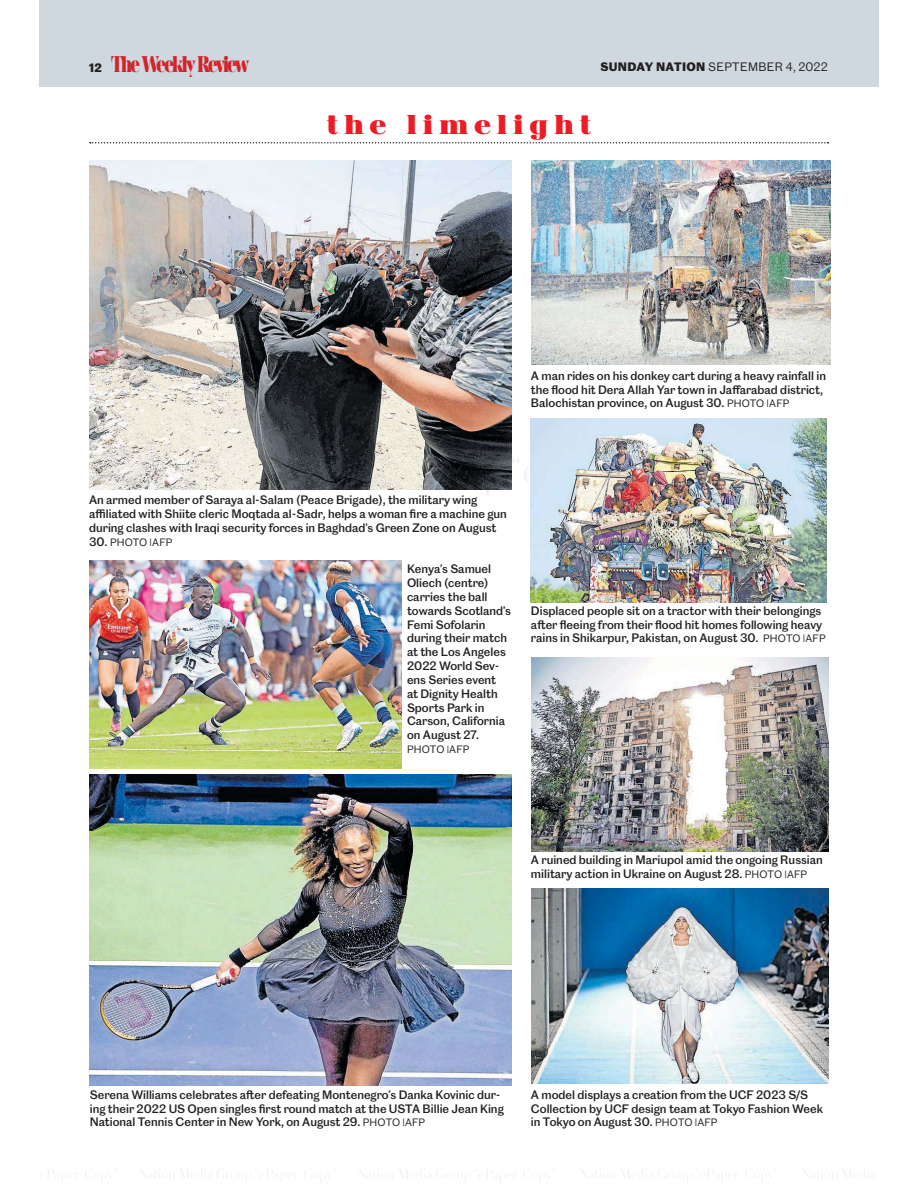
<style>
.page{position:relative;width:918px;height:1188px;background:#fff}
.page>*{position:absolute;margin:0;border:0;box-sizing:border-box;transform-origin:0 0}
.t1{font:900 28.2px "AW Conqueror Pro Didot S";letter-spacing:.2em;color:#ed1c24}
.t2{font:900 23.55px "AW Conqueror Pro Didot";letter-spacing:-.125em;color:#d2232a;scale:.67 1}
.t3{font:500 11.25px/13.8px "Caslon Doric";color:#231f20}
.t4{font:11.25px "Caslon Doric";letter-spacing:.03em;color:#231f20}
.t5{font:9.9px "Caslon Doric";letter-spacing:.02em;color:#231f20}
.s1{font-family:"Caslon Doric";font-weight:700;font-size:11.25px;color:#231f20}
.s2{font-weight:700}
.s3{font-weight:400;font-size:9.9px}
.s4{font-weight:500;font-size:11.25px}
</style>
<div class="page">
<svg style="left:405px;top:489px;width:96px;height:6px"></svg>
<svg style="left:511px;top:455px;width:20px;height:40px"></svg>
<svg style="left:40px;top:1169px;width:36px;height:10px"></svg>
<svg style="left:85px;top:1169px;width:32px;height:9px"></svg>
<svg style="left:140px;top:1169px;width:158px;height:14px"></svg>
<svg style="left:304px;top:1169px;width:32px;height:9px"></svg>
<svg style="left:359px;top:1169px;width:158px;height:14px"></svg>
<svg style="left:523px;top:1170px;width:26px;height:13px"></svg>
<svg style="left:581px;top:1169px;width:155px;height:14px"></svg>
<svg style="left:745px;top:1169px;width:32px;height:9px"></svg>
<svg style="left:803px;top:1169px;width:72px;height:10px"></svg>
<div style="left:39px;top:0;width:840px;height:87px;background:#ced8de"></div>
<svg style="left:90px;top:142px;width:738px;height:1px"></svg>
<img style="left:89px;top:560px;width:312px;height:209px">
<img style="left:531px;top:657px;width:297px;height:194px">
<img style="left:90px;top:775px;width:421px;height:310px">
<img style="left:531px;top:419px;width:296px;height:183px">
<img style="left:531px;top:888px;width:297px;height:195px">
<img style="left:89px;top:160px;width:422px;height:329px">
<img style="left:531px;top:160px;width:299px;height:204px">
<h2 class="t2" style="left:89px;top:50px;width:241px"><span class="s1">12</span> The Weekly Review</h2>
<p class="t4" style="left:600px;top:63px;width:229px"><span class="s2">SUNDAY NATION</span> SEPTEMBER 4, 2022</p>
<h1 class="t1" style="left:327px;top:113px;width:266px">the limelight</h1>
<p class="t3" style="left:531px;top:370px;width:297px">A man rides on his donkey cart during a heavy rainfall in the flood hit Dera Allah Yar town in Jaffarabad district,<br>Balochistan province, on August 30. <span class="s3">PHOTO |AFP</span></p>
<p class="t3" style="left:89px;top:494px;width:419px">An armed member of Saraya al-Salam (Peace Brigade), the military wing affiliated with Shiite cleric Moqtada al-Sadr, helps a woman fire a machine gun during clashes with Iraqi security forces in Baghdad’s Green Zone on August</p>
<p class="t5" style="left:89px;top:538px;width:85px"><span class="s4">30.</span> PHOTO |AFP</p>
<p class="t3" style="left:407px;top:563px;width:106px">Kenya’s Samuel<br>Oliech (centre) carries the ball towards Scotland’s<br>Femi Sofolarin during their match at the Los Angeles<br>2022 World Sev&shy;ens Series event<br>at Dignity Health<br>Sports Park in<br>Carson, California on August 27.</p>
<p class="t5" style="left:407px;top:745px;width:64px">PHOTO |AFP</p>
<p class="t3" style="left:531px;top:605px;width:296px">Displaced people sit on a tractor with their belongings after fleeing from their flood hit homes following heavy rains in Shikarpur, Pakistan, on August 30. <span class="s3">PHOTO |AFP</span></p>
<p class="t3" style="left:531px;top:854px;width:293px">A ruined building in Mariupol amid the ongoing Russian military action in Ukraine on August 28. <span class="s3">PHOTO |AFP</span></p>
<p class="t3" style="left:90px;top:1089px;width:416px">Serena Williams celebrates after defeating Montenegro’s Danka Kovinic dur&shy;ing their 2022 US Open singles first round match at the USTA Billie Jean King<br>National Tennis Center in New York, on August 29. <span class="s3">PHOTO |AFP</span></p>
<p class="t3" style="left:531px;top:1089px;width:294px">A model displays a creation from the UCF 2023 S/S<br>Collection by UCF design team at Tokyo Fashion Week in Tokyo on August 30. <span class="s3">PHOTO |AFP</span></p>
</div>
